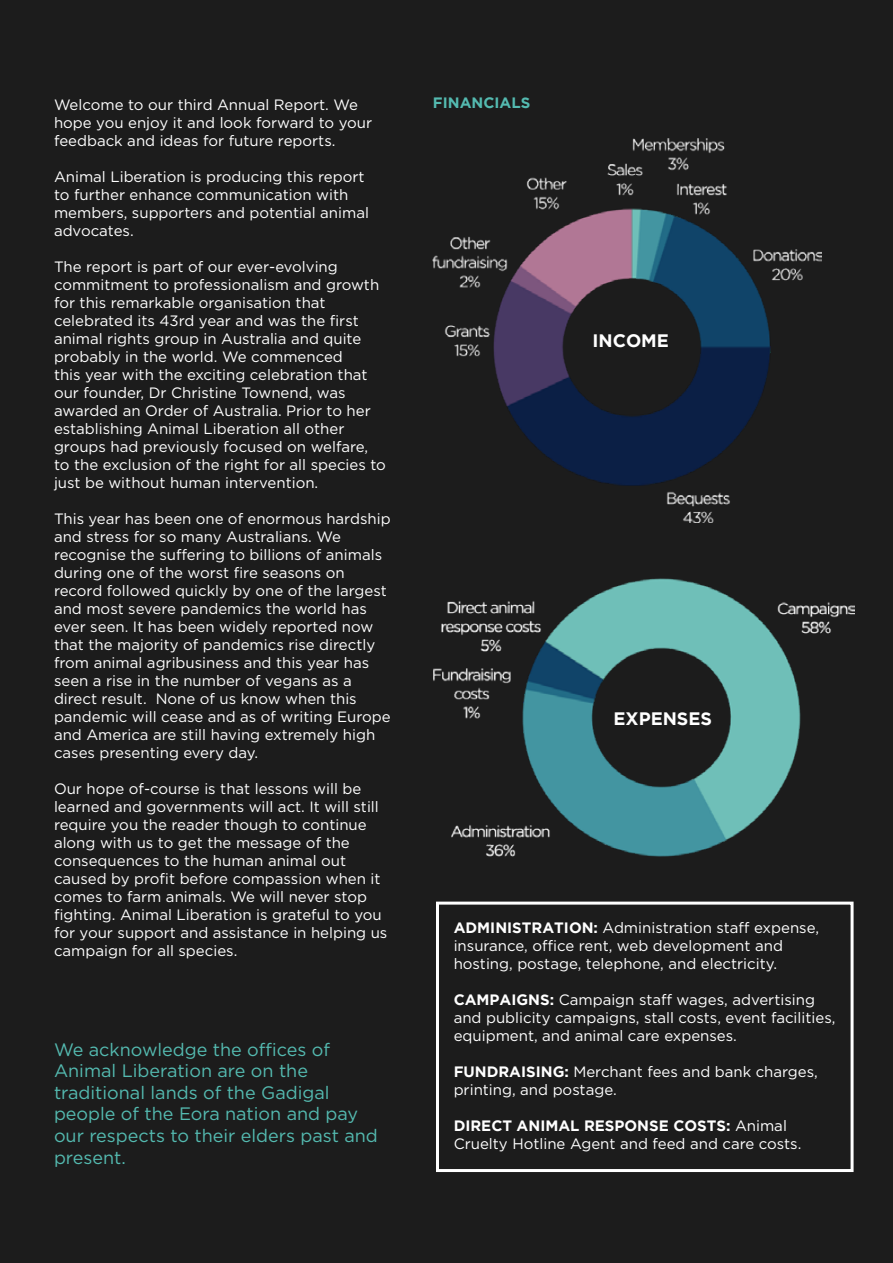
<style>
.page{position:relative;width:893px;height:1263px;background:#fff}
.page>*{position:absolute;margin:0;border:0;box-sizing:border-box;transform-origin:0 0}
.t1{font:18px/21.6px "Gotham";color:#54bab0}
.t2{font:700 18px "Gotham";color:#fff}
.t3{font:15px/18px "Gotham";color:#fff}
.t4{font:700 15px "Gotham";color:#54bab0}
.s1{font-weight:700}
</style>
<div class="page">
<div style="left:1px;top:0;width:892px;height:1263px;background:#1c1c1c"></div>
<div style="left:436px;top:902px;width:418px;height:270px;border:3px solid #fff"></div>
<img style="left:433px;top:139px;width:388px;height:383px">
<img style="left:434px;top:578px;width:420px;height:278px">
<p class="t3" style="left:54px;top:95px;width:320px">Welcome to our third Annual Report. We hope you enjoy it and look forward to your feedback and ideas for future reports.</p>
<p class="t3" style="left:54px;top:167px;width:317px">Animal Liberation is producing this report to further enhance communication with members, supporters and potential animal advocates.</p>
<p class="t3" style="left:54px;top:257px;width:333px">The report is part of our ever-evolving commitment to professionalism and growth for this remarkable organisation that celebrated its 43rd year and was the first animal rights group in Australia and quite probably in the world. We commenced<br>this year with the exciting celebration that our founder, Dr Christine Townend, was awarded an Order of Australia. Prior to her establishing Animal Liberation all other groups had previously focused on welfare, to the exclusion of the right for all species to just be without human intervention.</p>
<p class="t3" style="left:54px;top:509px;width:338px">This year has been one of enormous hardship and stress for so many Australians. We recognise the suffering to billions of animals during one of the worst fire seasons on record followed quickly by one of the largest and most severe pandemics the world has ever seen. It has been widely reported now that the majority of pandemics rise directly from animal agribusiness and this year has seen a rise in the number of vegans as a direct result. None of us know when this pandemic will cease and as of writing Europe and America are still having extremely high cases presenting every day.</p>
<p class="t3" style="left:54px;top:779px;width:335px">Our hope of-course is that lessons will be learned and governments will act. It will still require you the reader though to continue along with us to get the message of the consequences to the human animal out caused by profit before compassion when it comes to farm animals. We will never stop fighting. Animal Liberation is grateful to you for your support and assistance in helping us campaign for all species.</p>
<p class="t1" style="left:54px;top:1038px;width:325px">We acknowledge the offices of<br>Animal Liberation are on the traditional lands of the Gadigal people of the Eora nation and pay our respects to their elders past and present.</p>
<p class="t4" style="left:433px;top:94px;width:99px">FINANCIALS</p>
<p class="t2" style="left:592px;top:330px;width:78px">INCOME</p>
<p class="t2" style="left:613px;top:709px;width:100px">EXPENSES</p>
<p class="t3" style="left:454px;top:918px;width:367px"><span class="s1">ADMINISTRATION:</span> Administration staff expense, insurance, office rent, web development and hosting, postage, telephone, and electricity.</p>
<p class="t3" style="left:454px;top:990px;width:383px"><span class="s1">CAMPAIGNS:</span> Campaign staff wages, advertising and publicity campaigns, stall costs, event facilities, equipment, and animal care expenses.</p>
<p class="t3" style="left:454px;top:1062px;width:366px"><span class="s1">FUNDRAISING:</span> Merchant fees and bank charges, printing, and postage.</p>
<p class="t3" style="left:454px;top:1116px;width:349px"><span class="s1">DIRECT ANIMAL RESPONSE COSTS:</span> Animal<br>Cruelty Hotline Agent and feed and care costs.</p>
</div>
